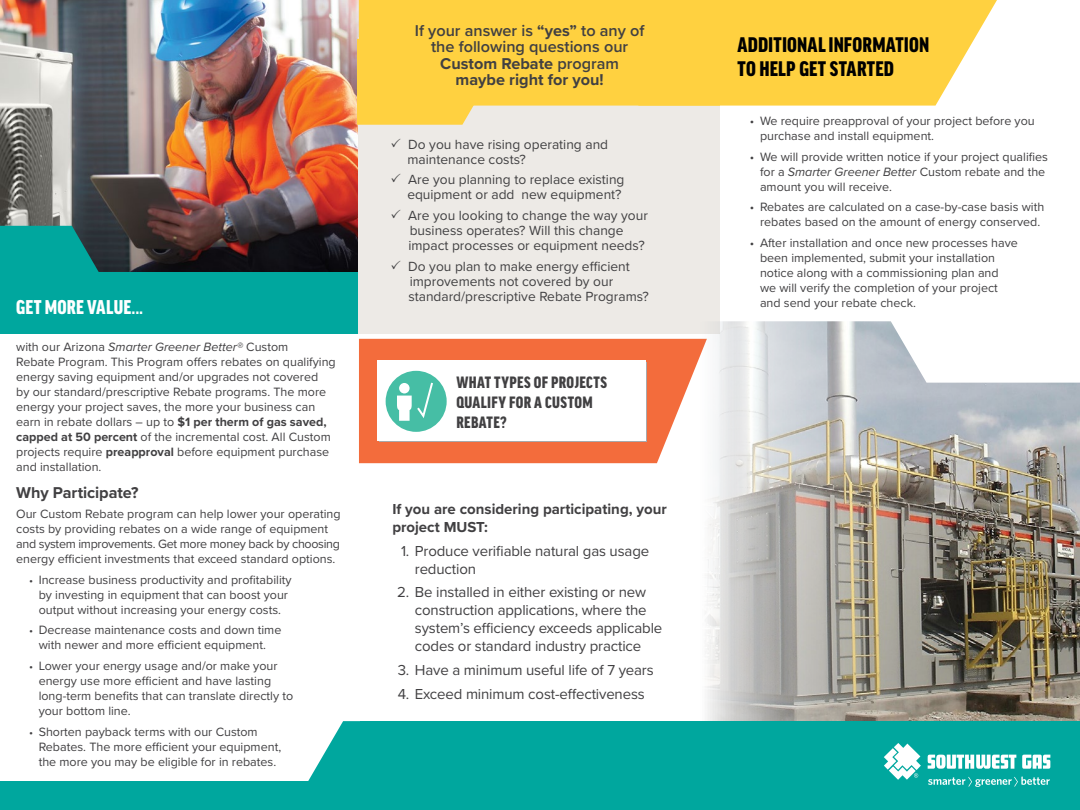
<style>
.page{position:relative;width:1080px;height:810px;background:#fff}
.page>*{position:absolute;margin:0;border:0;box-sizing:border-box;transform-origin:0 0}
.t1{font:900 condensed 22.5px/23.8px "Good Headline Pro";letter-spacing:.01em;color:#000}
.t2{font:900 condensed 21.25px "Good Headline Pro";letter-spacing:.005em;color:#fff}
.t3{font:900 condensed 17.5px/20px "Good Headline Pro";letter-spacing:.025em;color:#414042}
.t4{font:600 16.25px/16.2px "Proxima Nova";color:#414042;text-align:center}
.t5{font:700 16.25px "Proxima Nova";letter-spacing:-.005em;color:#414042}
.t6{font:15px/18px "Proxima Nova";letter-spacing:-.01em;color:#414042}
.t7{font:700 15px/18px "Proxima Nova";color:#414042}
.t8{font:13.75px/15px "Proxima Nova";color:#414042}
.t9{font:12.5px/15px "Proxima Nova";color:#414042}
.s1{font-style:italic}
.s2{font-weight:700}
.s3{font-size:11.25px}
</style>
<div class="page">
<img style="left:0;top:0;width:359px;height:272px">
<div style="left:0;top:272px;width:391px;height:61px;background:#00a79e"></div>
<div style="left:359px;top:37px;width:361px;height:296px;background:#edeae6"></div>
<div style="left:359px;top:339px;width:328px;height:124px;background:#f36c3c"></div>
<div style="left:0;top:781px;width:419px;height:29px;background:#00a79e"></div>
<svg style="left:357px;top:39px;width:117px;height:86px;background:#fdd24a"></svg>
<svg style="left:720px;top:0;width:277px;height:106px;background:#ffd655"></svg>
<svg style="left:308px;top:721px;width:52px;height:60px"></svg>
<svg style="left:0;top:226px;width:134px;height:46px;background:#117d79"></svg>
<img style="left:687px;top:321px;width:393px;height:400px">
<div style="left:360px;top:721px;width:720px;height:89px;background:#00a79e"></div>
<svg style="left:928px;top:755px;width:88px;height:14px"></svg>
<svg style="left:1022px;top:755px;width:28px;height:14px"></svg>
<svg style="left:884px;top:743px;width:37px;height:37px"></svg>
<svg style="left:928px;top:777px;width:122px;height:10px"></svg>
<div style="left:359px;top:0;width:361px;height:106px;background:#ffd140"></div>
<div style="left:378px;top:360px;width:268px;height:81px;background:#fff"></div>
<div style="left:386px;top:371px;width:61px;height:61px;background:#46bea5;border-radius:50%"></div>
<svg style="left:397px;top:382px;width:36px;height:39px"></svg>
<h2 class="t2" style="left:16px;top:297px;width:129px">GET MORE VALUE...</h2>
<p class="t9" style="left:16px;top:339px;width:321px">with our Arizona <span class="s1">Smarter Greener Better®</span> Custom<br>Rebate Program. This Program offers rebates on qualifying energy saving equipment and/or upgrades not covered<br>by our standard/prescriptive Rebate programs. The more energy your project saves, the more your business can earn in rebate dollars – up to <span class="s2">$1 per therm of gas saved, capped at 50 percent</span> of the incremental cost. All Custom projects require <span class="s2">preapproval</span> before equipment purchase and installation.</p>
<h3 class="t5" style="left:16px;top:480px;width:124px">Why Participate?</h3>
<p class="t9" style="left:16px;top:506px;width:326px">Our Custom Rebate program can help lower your operating costs by providing rebates on a wide range of equipment and system improvements. Get more money back by choosing energy efficient investments that exceed standard options.</p>
<p class="t9" style="left:29px;top:572px;width:264px;text-align:center"><span class="s3">•</span> Increase business productivity and profitability by investing in equipment that can boost your output without increasing your energy costs.</p>
<p class="t9" style="left:29px;top:622px;width:254px;text-align:center"><span class="s3">•</span> Decrease maintenance costs and down time with newer and more efficient equipment.</p>
<p class="t9" style="left:39px;top:658px;width:256px;text-indent:-10px"><span class="s3">•</span> Lower your energy usage and/or make your energy use more efficient and have lasting long-term benefits that can translate directly to your bottom line.</p>
<p class="t9" style="left:39px;top:724px;width:244px;text-indent:-10px"><span class="s3">•</span> Shorten payback terms with our Custom<br>Rebates. The more efficient your equipment, the more you may be eligible for in rebates.</p>
<h3 class="t4" style="left:415px;top:22px;width:231px">If your answer is <span class="s2">“yes”</span> to any of the following questions our<br><span class="s2">Custom Rebate</span> program <span class="s2">maybe right for you!</span></h3>
<p class="t8" style="left:407px;top:136px;width:202px">Do you have rising operating and maintenance costs?</p>
<p class="t8" style="left:407px;top:172px;width:219px">Are you planning to replace existing equipment or add new equipment?</p>
<p class="t8" style="left:408px;top:207px;width:241px">Are you looking to change the way your business operates? Will this change impact processes or equipment needs?</p>
<p class="t8" style="left:408px;top:258px;width:242px">Do you plan to make energy efficient improvements not covered by our standard/prescriptive Rebate Programs?</p>
<h3 class="t3" style="left:456px;top:372px;width:152px">WHAT TYPES OF PROJECTS<br>QUALIFY FOR A CUSTOM<br>REBATE?</h3>
<p class="t7" style="left:392px;top:500px;width:276px">If you are considering participating, your project MUST:</p>
<p class="t6" style="left:415px;top:541px;width:236px;text-indent:-14px">1. Produce verifiable natural gas usage reduction</p>
<p class="t6" style="left:415px;top:583px;width:249px;text-indent:-18px">2. Be installed in either existing or new construction applications, where the system’s efficiency exceeds applicable codes or standard industry practice</p>
<p class="t6" style="left:398px;top:660px;width:257px">3. Have a minimum useful life of 7 years</p>
<p class="t6" style="left:398px;top:684px;width:249px">4. Exceed minimum cost-effectiveness</p>
<h1 class="t1" style="left:738px;top:33px;width:193px">ADDITIONAL INFORMATION<br>TO HELP GET STARTED</h1>
<p class="t9" style="left:760px;top:113px;width:276px;text-indent:-10px">• We require preapproval of your project before you purchase and install equipment.</p>
<p class="t9" style="left:760px;top:148px;width:290px;text-indent:-10px">• We will provide written notice if your project qualifies for a <span class="s1">Smarter Greener Better</span> Custom rebate and the amount you will receive.</p>
<p class="t9" style="left:750px;top:199px;width:296px;text-align:center">• Rebates are calculated on a case-by-case basis with rebates based on the amount of energy conserved.</p>
<p class="t9" style="left:760px;top:235px;width:259px;text-indent:-10px">• After installation and once new processes have been implemented, submit your installation notice along with a commissioning plan and we will verify the completion of your project and send your rebate check.</p>
</div>
